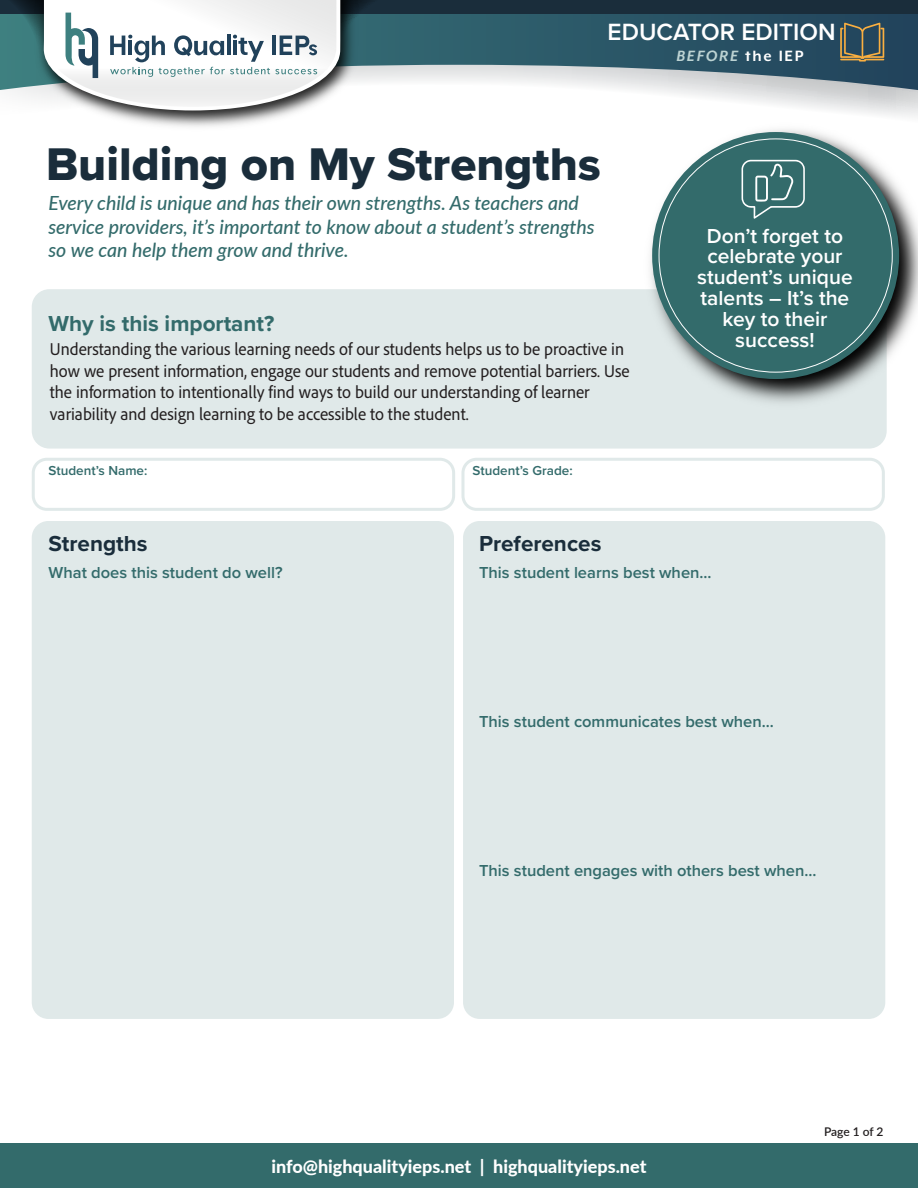
<style>
.page{position:relative;width:918px;height:1188px;background:#fff}
.page>*{position:absolute;margin:0;border:0;box-sizing:border-box;transform-origin:0 0}
.t1{font:47.55px "Proxima Nova Extrabld";color:#1a2d3b}
.t2{font:600 24.3px "Proxima Nova";color:#fff}
.t3{font:700 22.5px "Proxima Nova";color:#1a2d3b}
.t4{font:700 22.5px "Proxima Nova";color:#336b6b}
.t5{font:600 21px/20.9px "Proxima Nova";color:#fff;text-align:center}
.t6{font:italic 500 19.5px/23.4px "Lato";color:#336b6b}
.t7{font:semi-condensed 18px/21.6px "Adobe Clean";color:#231f20}
.t8{font:800 18px "Lato";color:#fff}
.t9{font:italic 700 17.1px "Mr Eaves XL Mod OT";letter-spacing:.1em;color:#bcd3d3}
.t10{font:600 16.5px "Proxima Nova";color:#336b6b}
.t11{font:600 13.5px "Proxima Nova";color:#336b6b}
.t12{font:600 12px "Lato";letter-spacing:-.01em;color:#231f20}
.s1{font-style:normal;color:#fff}
</style>
<div class="page">
<svg style="left:646px;top:90px;width:272px;height:27px"></svg>
<svg style="left:32px;top:458px;width:423px;height:53px"></svg>
<svg style="left:461px;top:458px;width:424px;height:53px"></svg>
<svg style="left:0;top:13px;width:918px;height:77px"></svg>
<div style="left:0;top:0;width:918px;height:13px;background:#1a2d3b"></div>
<img style="left:95px;top:110px;width:205px;height:17px">
<svg style="left:8px;top:0;width:371px;height:110px"></svg>
<div style="left:32px;top:289px;width:855px;height:160px;background:#e0e9e9;border-radius:18px"></div>
<img style="left:650px;top:129px;width:268px;height:274px">
<div style="left:652px;top:132px;width:247px;height:247px;background:#336b6b;border-radius:50%"></div>
<svg style="left:741px;top:160px;width:64px;height:59px"></svg>
<div style="left:32px;top:521px;width:422px;height:498px;background:#e0e9e9;border-radius:17px"></div>
<div style="left:463px;top:521px;width:422px;height:498px;background:#e0e9e9;border-radius:17px"></div>
<div style="left:0;top:1143px;width:918px;height:45px;background:#336b6b"></div>
<svg style="left:840px;top:23px;width:44px;height:39px"></svg>
<p class="t2" style="left:608px;top:13px;width:230px">EDUCATOR EDITION</p>
<p class="t9" style="left:676px;top:47px;width:129px">BEFORE <span class="s1">the IEP</span></p>
<p class="t1" style="left:46px;top:129px;width:556px">Building on My Strengths</p>
<p class="t6" style="left:48px;top:191px;width:548px">Every child is unique and has their own strengths. As teachers and service providers, it’s important to know about a student’s strengths so we can help them grow and thrive.</p>
<p class="t4" style="left:49px;top:307px;width:227px">Why is this important?</p>
<p class="t7" style="left:50px;top:338px;width:581px">Understanding the various learning needs of our students helps us to be proactive in how we present information, engage our students and remove potential barriers. Use the information to intentionally find ways to build our understanding of learner variability and design learning to be accessible to the student.</p>
<p class="t11" style="left:49px;top:460px;width:100px">Student’s Name:</p>
<p class="t11" style="left:473px;top:460px;width:102px">Student’s Grade:</p>
<p class="t5" style="left:697px;top:225px;width:157px">Don’t forget to celebrate your student’s unique talents – It’s the key to their success!</p>
<h3 class="t3" style="left:49px;top:526px;width:100px">Strengths</h3>
<p class="t10" style="left:49px;top:560px;width:235px">What does this student do well?</p>
<h3 class="t3" style="left:479px;top:526px;width:124px">Preferences</h3>
<p class="t10" style="left:479px;top:560px;width:234px">This student learns best when...</p>
<p class="t10" style="left:479px;top:709px;width:296px">This student communicates best when...</p>
<p class="t10" style="left:479px;top:858px;width:339px">This student engages with others best when...</p>
<p class="t8" style="left:271px;top:1153px;width:215px">info@highqualityieps.net |</p>
<p class="t8" style="left:493px;top:1153px;width:155px">highqualityieps.net</p>
<p class="t12" style="left:824px;top:1123px;width:61px">Page 1 of 2</p>
</div>
